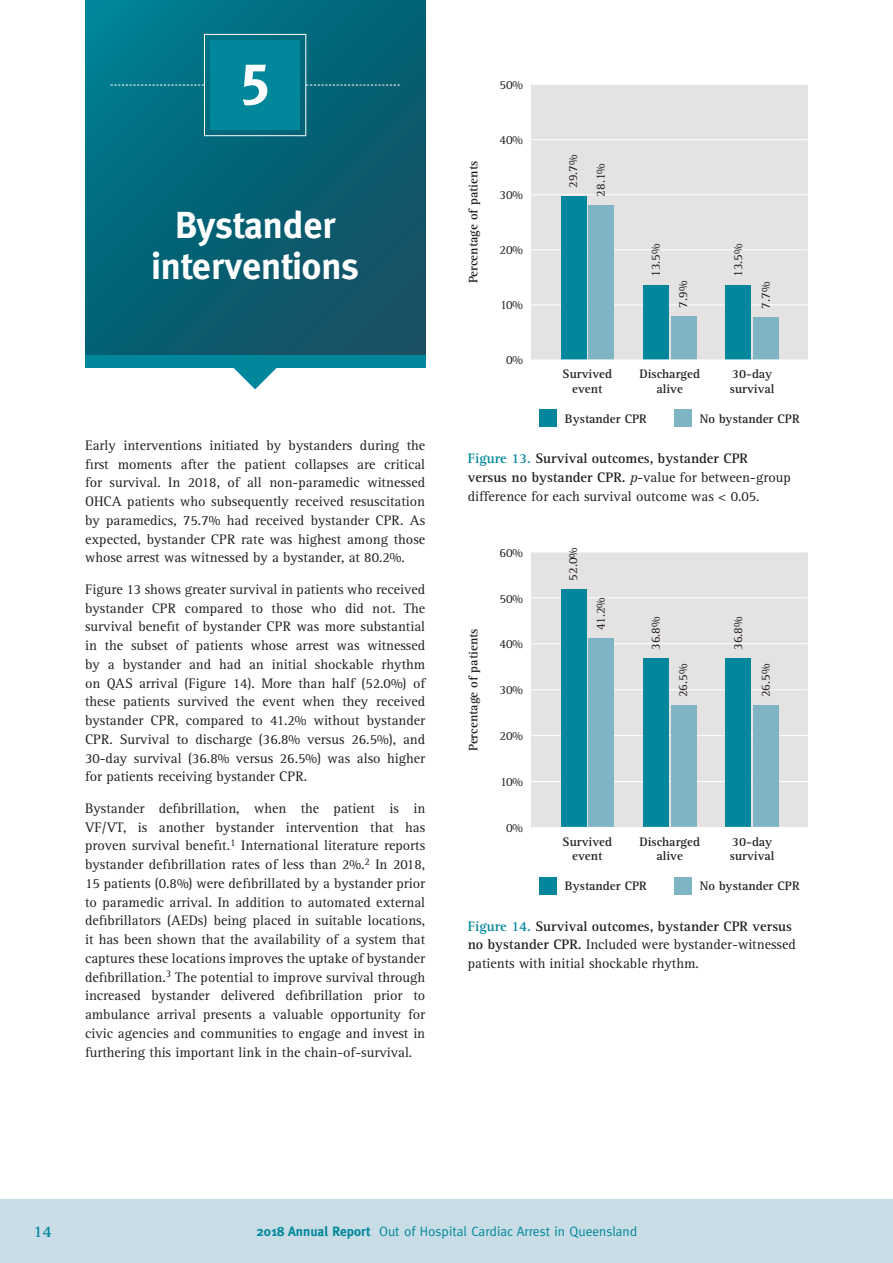
<style>
.page{position:relative;width:893px;height:1263px;background:#fff}
.page>*{position:absolute;margin:0;border:0;box-sizing:border-box;transform-origin:0 0}
.t1{font:700 37.5px/40.5px "Meta";color:#fff;text-align:center}
.t2{font:700 16.5px "Rotis Serif";color:#00879c}
.t3{font:14.25px/18.8px "Rotis Serif";color:#231f20;text-align:justify}
.t4{font:13.5px "Meta";color:#00879c}
.t5{font:700 12.75px/14.2px "Rotis Serif";color:#231f20;text-align:center}
.t6{font:12.75px/27.6px "Rotis Serif";color:#231f20}
.s1{font-weight:700;color:#00879c}
.s2{font-weight:700}
.s3{font-style:italic}
</style>
<div class="page">
<div style="left:0;top:1199px;width:893px;height:64px;background:#c8dde5"></div>
<div style="left:531px;top:85px;width:277px;height:275px;background:#e4e3e2"></div>
<hr style="left:531px;top:139px;width:277px;height:1px;background:#fff">
<hr style="left:531px;top:194px;width:277px;height:1px;background:#fff">
<hr style="left:531px;top:249px;width:277px;height:1px;background:#fff">
<hr style="left:531px;top:304px;width:277px;height:1px;background:#fff">
<div style="left:725px;top:285px;width:26px;height:75px;background:#00879c"></div>
<div style="left:753px;top:317px;width:26px;height:43px;background:#7eb4c3"></div>
<div style="left:643px;top:285px;width:26px;height:75px;background:#00879c"></div>
<div style="left:671px;top:316px;width:25px;height:44px;background:#7eb4c3"></div>
<div style="left:561px;top:196px;width:25px;height:164px;background:#00879c"></div>
<div style="left:588px;top:205px;width:26px;height:155px;background:#7eb4c3"></div>
<div style="left:540px;top:410px;width:17px;height:17px;background:#00879c"></div>
<div style="left:675px;top:410px;width:17px;height:17px;background:#7eb4c3"></div>
<div style="left:531px;top:552px;width:277px;height:276px;background:#e4e3e2"></div>
<hr style="left:531px;top:552px;width:277px;height:1px;background:#fff">
<hr style="left:531px;top:597px;width:277px;height:1px;background:#fff">
<hr style="left:531px;top:643px;width:277px;height:1px;background:#fff">
<hr style="left:531px;top:689px;width:277px;height:1px;background:#fff">
<hr style="left:531px;top:735px;width:277px;height:1px;background:#fff">
<hr style="left:531px;top:781px;width:277px;height:1px;background:#fff">
<div style="left:643px;top:658px;width:26px;height:169px;background:#00879c"></div>
<div style="left:671px;top:706px;width:25px;height:121px;background:#7eb4c3"></div>
<div style="left:725px;top:658px;width:26px;height:169px;background:#00879c"></div>
<div style="left:753px;top:706px;width:26px;height:121px;background:#7eb4c3"></div>
<div style="left:561px;top:589px;width:25px;height:238px;background:#00879c"></div>
<div style="left:588px;top:638px;width:26px;height:189px;background:#7eb4c3"></div>
<hr style="left:531px;top:827px;width:277px;height:1px;background:#fff">
<div style="left:540px;top:877px;width:17px;height:17px;background:#00879c"></div>
<div style="left:675px;top:877px;width:17px;height:17px;background:#7eb4c3"></div>
<svg style="left:232px;top:367px;width:46px;height:22px"></svg>
<svg style="left:85px;top:0;width:340px;height:355px;background:#076375"></svg>
<div style="left:85px;top:355px;width:340px;height:12px;background:#00879c"></div>
<svg style="left:111px;top:85px;width:93px;height:1px"></svg>
<svg style="left:306px;top:85px;width:94px;height:1px"></svg>
<div style="left:204px;top:34px;width:102px;height:102px;border:1px solid #fff"></div>
<div style="left:210px;top:40px;width:90px;height:90px;background:#00879c"></div>
<svg style="left:243px;top:65px;width:24px;height:40px"></svg>
<p class="t6" style="left:499px;top:71px;width:25px">50%</p>
<h1 class="t1" style="left:151px;top:205px;width:209px">Bystander interventions</h1>
<p class="t3" style="left:85px;top:436px;width:342px">Early interventions initiated by bystanders during the first moments after the patient collapses are critical for survival. In 2018, of all non-paramedic witnessed OHCA patients who subsequently received resuscitation by paramedics, 75.7% had received bystander CPR. As expected, bystander CPR rate was highest among those whose arrest was witnessed by a bystander, at 80.2%.</p>
<p class="t3" style="left:85px;top:580px;width:342px">Figure 13 shows greater survival in patients who received bystander CPR compared to those who did not. The survival benefit of bystander CPR was more substantial in the subset of patients whose arrest was witnessed by a bystander and had an initial shockable rhythm on QAS arrival (Figure 14). More than half (52.0%) of these patients survived the event when they received bystander CPR, compared to 41.2% without bystander CPR. Survival to discharge (36.8% versus 26.5%), and 30-day survival (36.8% versus 26.5%) was also higher for patients receiving bystander CPR.</p>
<p class="t3" style="left:85px;top:799px;width:342px">Bystander defibrillation, when the patient is in VF/VT, is another bystander intervention that has proven survival benefit.<sup>1</sup> International literature reports bystander defibrillation rates of less than 2%.<sup>2</sup> In 2018, 15 patients (0.8%) were defibrillated by a bystander prior to paramedic arrival. In addition to automated external defibrillators (AEDs) being placed in suitable locations, it has been shown that the availability of a system that captures these locations improves the uptake of bystander defibrillation.<sup>3</sup> The potential to improve survival through increased bystander delivered defibrillation prior to ambulance arrival presents a valuable opportunity for civic agencies and communities to engage and invest in furthering this important link in the chain-of-survival.</p>
<p class="t6" style="left:499px;top:127px;width:25px">40%</p>
<p class="t5" style="left:466px;top:283px;width:124px;rotate:-90deg">Percentage of patients</p>
<p class="t6" style="left:560px;top:197px;width:44px;text-indent:9px;rotate:-90deg">29.7%<br>28.1%</p>
<p class="t6" style="left:499px;top:182px;width:25px">30%</p>
<p class="t6" style="left:499px;top:237px;width:25px">20%</p>
<p class="t6" style="left:500px;top:292px;width:24px">10%</p>
<p class="t6" style="left:506px;top:347px;width:19px">0%</p>
<p class="t6" style="left:642px;top:277px;width:35px;rotate:-90deg">13.5%</p>
<p class="t6" style="left:670px;top:308px;width:28px;rotate:-90deg">7.9%</p>
<p class="t6" style="left:724px;top:277px;width:35px;rotate:-90deg">13.5%</p>
<p class="t6" style="left:752px;top:309px;width:28px;rotate:-90deg">7.7%</p>
<p class="t5" style="left:563px;top:367px;width:51px">Survived event</p>
<p class="t5" style="left:639px;top:367px;width:62px">Discharged alive</p>
<p class="t5" style="left:730px;top:367px;width:46px;text-align:left">30-day survival</p>
<p class="t5" style="left:565px;top:412px;width:83px">Bystander CPR</p>
<p class="t5" style="left:700px;top:412px;width:101px">No bystander CPR</p>
<p class="t3" style="left:468px;top:450px;width:325px;text-align:left"><span class="s1">Figure 13.</span> <span class="s2">Survival outcomes, bystander CPR versus no bystander CPR.</span> <span class="s3">p</span>-value for between-group difference for each survival outcome was &lt; 0.05.</p>
<p class="t5" style="left:466px;top:751px;width:124px;rotate:-90deg">Percentage of patients</p>
<p class="t6" style="left:499px;top:539px;width:25px">60%</p>
<p class="t6" style="left:499px;top:585px;width:25px">50%</p>
<p class="t6" style="left:499px;top:631px;width:25px">40%</p>
<p class="t6" style="left:499px;top:677px;width:25px">30%</p>
<p class="t6" style="left:499px;top:722px;width:25px">20%</p>
<p class="t6" style="left:500px;top:768px;width:24px">10%</p>
<p class="t6" style="left:506px;top:814px;width:19px">0%</p>
<p class="t6" style="left:560px;top:581px;width:35px;rotate:-90deg">52.0%</p>
<p class="t6" style="left:587px;top:630px;width:34px;rotate:-90deg">41.2%</p>
<p class="t6" style="left:642px;top:650px;width:35px;rotate:-90deg">36.8%</p>
<p class="t6" style="left:670px;top:697px;width:35px;rotate:-90deg">26.5%</p>
<p class="t6" style="left:724px;top:650px;width:35px;rotate:-90deg">36.8%</p>
<p class="t6" style="left:752px;top:697px;width:35px;rotate:-90deg">26.5%</p>
<p class="t5" style="left:563px;top:835px;width:51px">Survived event</p>
<p class="t5" style="left:639px;top:835px;width:62px">Discharged alive</p>
<p class="t5" style="left:730px;top:835px;width:46px;text-align:left">30-day survival</p>
<p class="t5" style="left:565px;top:879px;width:83px">Bystander CPR</p>
<p class="t5" style="left:700px;top:879px;width:101px">No bystander CPR</p>
<p class="t3" style="left:468px;top:917px;width:330px;text-align:left"><span class="s1">Figure 14.</span> <span class="s2">Survival outcomes, bystander CPR versus no bystander CPR.</span> Included were bystander-witnessed patients with initial shockable rhythm.</p>
<p class="t2" style="left:33px;top:1222px;width:20px">14</p>
<p class="t4" style="left:257px;top:1224px;width:382px"><span class="s2">2018 Annual Report</span> Out of Hospital Cardiac Arrest in Queensland</p>
</div>
